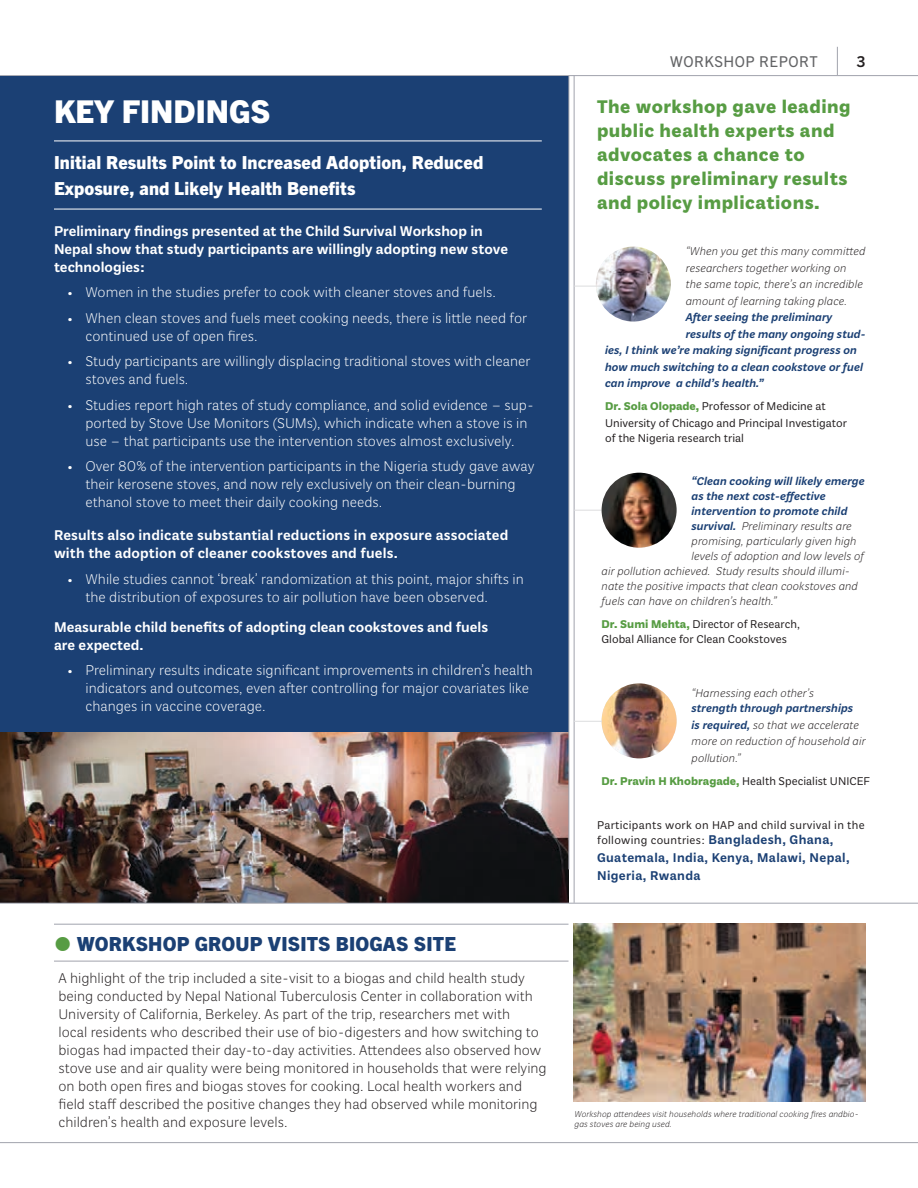
<style>
.page{position:relative;width:918px;height:1188px;background:#fff}
.page>*{position:absolute;margin:0;border:0;box-sizing:border-box;transform-origin:0 0}
.t1{font:800 31.5px "Trade Gothic Next LT Pro";color:#fff}
.t2{font:700 19.5px/24px "Plan Grotesque Std";letter-spacing:.025em;color:#579c43}
.t3{font:800 19.5px "Trade Gothic Next LT Pro";letter-spacing:.01em;color:#1b4074}
.t4{font:800 18px/25.5px "Trade Gothic Next LT Pro";letter-spacing:.01em;color:#fff}
.t5{font:300 15px/18px "Plan Grotesque Std";color:#fff}
.t6{font:300 15px/18px "Plan Grotesque Std";color:#231f20}
.t7{font:500 15px/18px "Plan Grotesque Std";color:#fff}
.t8{font:15px "Trade Gothic Next LT Pro";letter-spacing:.035em;color:#636466}
.t9{font:700 15px "Trade Gothic Next LT Pro";color:#231f20}
.t10{font:500 13.5px/18px "Plan Grotesque Std";letter-spacing:.025em;color:#1b4074}
.t11{font:italic 300 12px/16.5px "Plan Grotesque Std";color:#231f20}
.t12{font:italic 500 12px "Plan Grotesque Std";color:#1b4074}
.t13{font:12px/15px "Plan Grotesque Std";color:#231f20}
.t14{font:12px/15px "Plan Grotesque Std";letter-spacing:.025em;color:#231f20}
.t15{font:italic 300 9px/10.5px "Plan Grotesque Std";color:#231f20}
.s1{font-weight:700;color:#579c43}
.s2{font-weight:500;color:#1b4074}
.s3{font-weight:500;font-size:13.5px;color:#1b4074}
</style>
<div class="page">
<hr style="left:0;top:75px;width:918px;height:1px;background:#a1a3ad">
<hr style="left:0;top:1142px;width:918px;height:1px;background:#a1a3ad">
<svg style="left:837px;top:47px;width:1px;height:28px"></svg>
<div style="left:0;top:76px;width:568px;height:793px;background:#1b4074"></div>
<hr style="left:574px;top:76px;width:1px;height:827px;background:#a1a3ad">
<img style="left:574px;top:924px;width:292px;height:178px">
<img style="left:0;top:733px;width:568px;height:170px">
<hr style="left:54px;top:924px;width:514px;height:1px;background:#a1a3ad">
<hr style="left:54px;top:961px;width:514px;height:1px;background:#a1a3ad">
<hr style="left:54px;top:141px;width:488px;height:1px;background:#fff">
<hr style="left:54px;top:209px;width:488px;height:1px;background:#fff">
<svg style="left:574px;top:510px;width:28px;height:1px"></svg>
<img style="left:602px;top:473px;width:75px;height:75px;border-radius:37px">
<img style="left:596px;top:247px;width:75px;height:75px;border-radius:37px">
<svg style="left:574px;top:286px;width:28px;height:1px"></svg>
<img style="left:602px;top:683px;width:75px;height:75px;border-radius:37px">
<svg style="left:574px;top:721px;width:28px;height:1px"></svg>
<hr style="left:568px;top:76px;width:1px;height:793px;background:#a1a3ad">
<hr style="left:0;top:903px;width:918px;height:1px;background:#a1a3ad">
<p class="t1" style="left:54px;top:90px;width:218px">KEY FINDINGS</p>
<p class="t4" style="left:54px;top:149px;width:431px">Initial Results Point to Increased Adoption, Reduced<br>Exposure, and Likely Health Benefits</p>
<p class="t7" style="left:54px;top:222px;width:456px">Preliminary findings presented at the Child Survival Workshop in<br>Nepal show that study participants are willingly adopting new stove technologies:</p>
<p class="t5" style="left:68px;top:283px;width:430px">• Women in the studies prefer to cook with cleaner stoves and fuels.</p>
<p class="t5" style="left:86px;top:309px;width:443px;text-indent:-18px">• When clean stoves and fuels meet cooking needs, there is little need for continued use of open fires.</p>
<p class="t5" style="left:86px;top:352px;width:446px;text-indent:-18px">• Study participants are willingly displacing traditional stoves with cleaner stoves and fuels.</p>
<p class="t5" style="left:86px;top:396px;width:450px;text-indent:-18px">• Studies report high rates of study compliance, and solid evidence – sup&shy;ported by Stove Use Monitors (SUMs), which indicate when a stove is in use – that participants use the intervention stoves almost exclusively.</p>
<p class="t5" style="left:86px;top:457px;width:450px;text-indent:-18px">• Over 80% of the intervention participants in the Nigeria study gave away their kerosene stoves, and now rely exclusively on their clean-burning ethanol stove to meet their daily cooking needs.</p>
<p class="t7" style="left:54px;top:526px;width:456px">Results also indicate substantial reductions in exposure associated with the adoption of cleaner cookstoves and fuels.</p>
<p class="t5" style="left:86px;top:570px;width:440px;text-indent:-18px">• While studies cannot ‘break’ randomization at this point, major shifts in the distribution of exposures to air pollution have been observed.</p>
<p class="t7" style="left:54px;top:618px;width:436px">Measurable child benefits of adopting clean cookstoves and fuels are expected.</p>
<p class="t5" style="left:86px;top:661px;width:449px;text-indent:-18px">• Preliminary results indicate significant improvements in children’s health indicators and outcomes, even after controlling for major covariates like changes in vaccine coverage.</p>
<p class="t3" style="left:77px;top:930px;width:380px">WORKSHOP GROUP VISITS BIOGAS SITE</p>
<p class="t6" style="left:58px;top:969px;width:490px">A highlight of the trip included a site-visit to a biogas and child health study being conducted by Nepal National Tuberculosis Center in collaboration with University of California, Berkeley. As part of the trip, researchers met with<br>local residents who described their use of bio-digesters and how switching to biogas had impacted their day-to-day activities. Attendees also observed how stove use and air quality were being monitored in households that were relying on both open fires and biogas stoves for cooking. Local health workers and field staff described the positive changes they had observed while monitoring children’s health and exposure levels.</p>
<p class="t8" style="left:670px;top:51px;width:149px">WORKSHOP REPORT</p>
<p class="t9" style="left:857px;top:51px;width:10px">3</p>
<p class="t2" style="left:597px;top:95px;width:255px">The workshop gave leading public health experts and advocates a chance to discuss preliminary results and policy implications.</p>
<p class="t11" style="left:686px;top:243px;width:181px">“When you get this many committed</p>
<p class="t11" style="left:686px;top:259px;width:162px">researchers together working on</p>
<p class="t11" style="left:686px;top:276px;width:179px">the same topic, there’s an incredible</p>
<p class="t11" style="left:686px;top:292px;width:163px">amount of learning taking place.</p>
<p class="t12" style="left:686px;top:310px;width:148px">After seeing the preliminary</p>
<p class="t12" style="left:686px;top:326px;width:181px">results of the many ongoing stud-</p>
<p class="t12" style="left:605px;top:343px;width:253px">ies, I think we’re making significant progress on</p>
<p class="t12" style="left:605px;top:359px;width:259px">how much switching to a clean cookstove or fuel</p>
<p class="t12" style="left:605px;top:376px;width:160px">can improve a child’s health.”</p>
<p class="t13" style="left:605px;top:398px;width:243px;line-height:16.5px"><span class="s1">Dr. Sola Olopade,</span> Professor of Medicine at<br>University of Chicago and Principal Investigator</p>
<p class="t13" style="left:605px;top:430px;width:140px">of the Nigeria research trial</p>
<p class="t12" style="left:692px;top:474px;width:175px">“Clean cooking will likely emerge</p>
<p class="t12" style="left:692px;top:489px;width:136px">as the next cost-effective</p>
<p class="t12" style="left:692px;top:504px;width:157px">intervention to promote child</p>
<p class="t11" style="left:692px;top:518px;width:162px"><span class="s2">survival.</span> Preliminary results are</p>
<p class="t11" style="left:692px;top:533px;width:167px">promising, particularly given high</p>
<p class="t11" style="left:692px;top:548px;width:174px">levels of adoption and low levels of</p>
<p class="t11" style="left:602px;top:563px;width:250px">air pollution achieved. Study results should illumi-</p>
<p class="t11" style="left:602px;top:578px;width:258px">nate the positive impacts that clean cookstoves and</p>
<p class="t11" style="left:602px;top:593px;width:177px">fuels can have on children’s health.”</p>
<p class="t13" style="left:602px;top:616px;width:200px"><span class="s1">Dr. Sumi Mehta,</span> Director of Research,<br>Global Alliance for Clean Cookstoves</p>
<p class="t11" style="left:692px;top:684px;width:124px">“Harnessing each other’s</p>
<p class="t11" style="left:692px;top:700px;width:176px"><span class="s2">strength through partnerships<br>is required,</span> so that we accelerate more on reduction of household air pollution.”</p>
<p class="t13" style="left:602px;top:773px;width:270px"><span class="s1">Dr. Pravin H Khobragade,</span> Health Specialist UNICEF</p>
<p class="t14" style="left:597px;top:818px;width:269px">Participants work on HAP and child survival in the following countries: <span class="s3">Bangladesh, Ghana,</span></p>
<p class="t10" style="left:597px;top:849px;width:254px">Guatemala, India, Kenya, Malawi, Nepal,<br>Nigeria, Rwanda</p>
<p class="t15" style="left:574px;top:1109px;width:286px">Workshop attendees visit households where traditional cooking fires andbio&shy;gas stoves are being used.</p>
</div>
